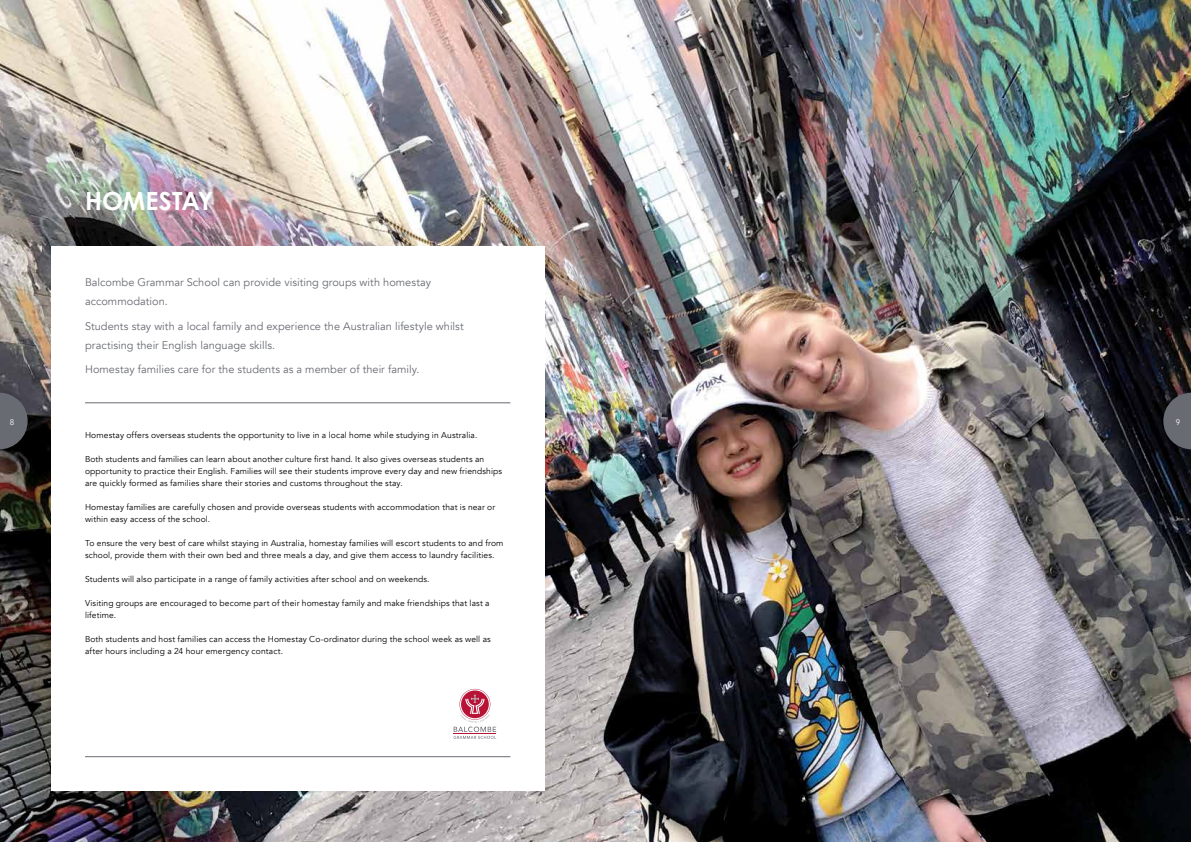
<style>
.page{position:relative;width:1191px;height:842px;background:#fff}
.page>*{position:absolute;margin:0;border:0;box-sizing:border-box;transform-origin:0 0}
.t1{font:700 25px "Century Gothic";color:#fff}
.t2{font:11px/19px "Avenir";color:#696b73}
.t3{font:8.5px/12px "Avenir";letter-spacing:.015em;color:#000}
.t4{font:8px "Avenir";color:#fff}
</style>
<div class="page">
<img style="left:0;top:0;width:1191px;height:842px">
<div style="left:51px;top:247px;width:493px;height:544px;background:#fff"></div>
<svg style="left:453px;top:689px;width:43px;height:50px"></svg>
<hr style="left:85px;top:756px;width:425px;height:1px;background:#696b73">
<hr style="left:85px;top:403px;width:425px;height:1px;background:#696b73">
<svg style="left:0;top:393px;width:28px;height:56px;background:#595a61"></svg>
<svg style="left:1163px;top:393px;width:28px;height:56px;background:#55565e"></svg>
<h1 class="t1" style="left:85px;top:185px;width:130px">HOMESTAY</h1>
<p class="t2" style="left:85px;top:273px;width:347px">Balcombe Grammar School can provide visiting groups with homestay accommodation.</p>
<p class="t2" style="left:85px;top:317px;width:380px">Students stay with a local family and experience the Australian lifestyle whilst practising their English language skills.</p>
<p class="t2" style="left:85px;top:360px;width:336px">Homestay families care for the students as a member of their family.</p>
<p class="t4" style="left:10px;top:417px;width:6px">8</p>
<p class="t4" style="left:1175px;top:417px;width:6px">9</p>
<p class="t3" style="left:85px;top:429px;width:394px">Homestay offers overseas students the opportunity to live in a local home while studying in Australia.</p>
<p class="t3" style="left:85px;top:453px;width:418px">Both students and families can learn about another culture first hand. It also gives overseas students an opportunity to practice their English. Families will see their students improve every day and new friendships are quickly formed as families share their stories and customs throughout the stay.</p>
<p class="t3" style="left:85px;top:501px;width:412px">Homestay families are carefully chosen and provide overseas students with accommodation that is near or within easy access of the school.</p>
<p class="t3" style="left:85px;top:537px;width:420px">To ensure the very best of care whilst staying in Australia, homestay families will escort students to and from school, provide them with their own bed and three meals a day, and give them access to laundry facilities.</p>
<p class="t3" style="left:85px;top:573px;width:346px">Students will also participate in a range of family activities after school and on weekends.</p>
<p class="t3" style="left:85px;top:597px;width:406px">Visiting groups are encouraged to become part of their homestay family and make friendships that last a lifetime.</p>
<p class="t3" style="left:85px;top:633px;width:407px">Both students and host families can access the Homestay Co-ordinator during the school week as well as after hours including a 24 hour emergency contact.</p>
</div>
